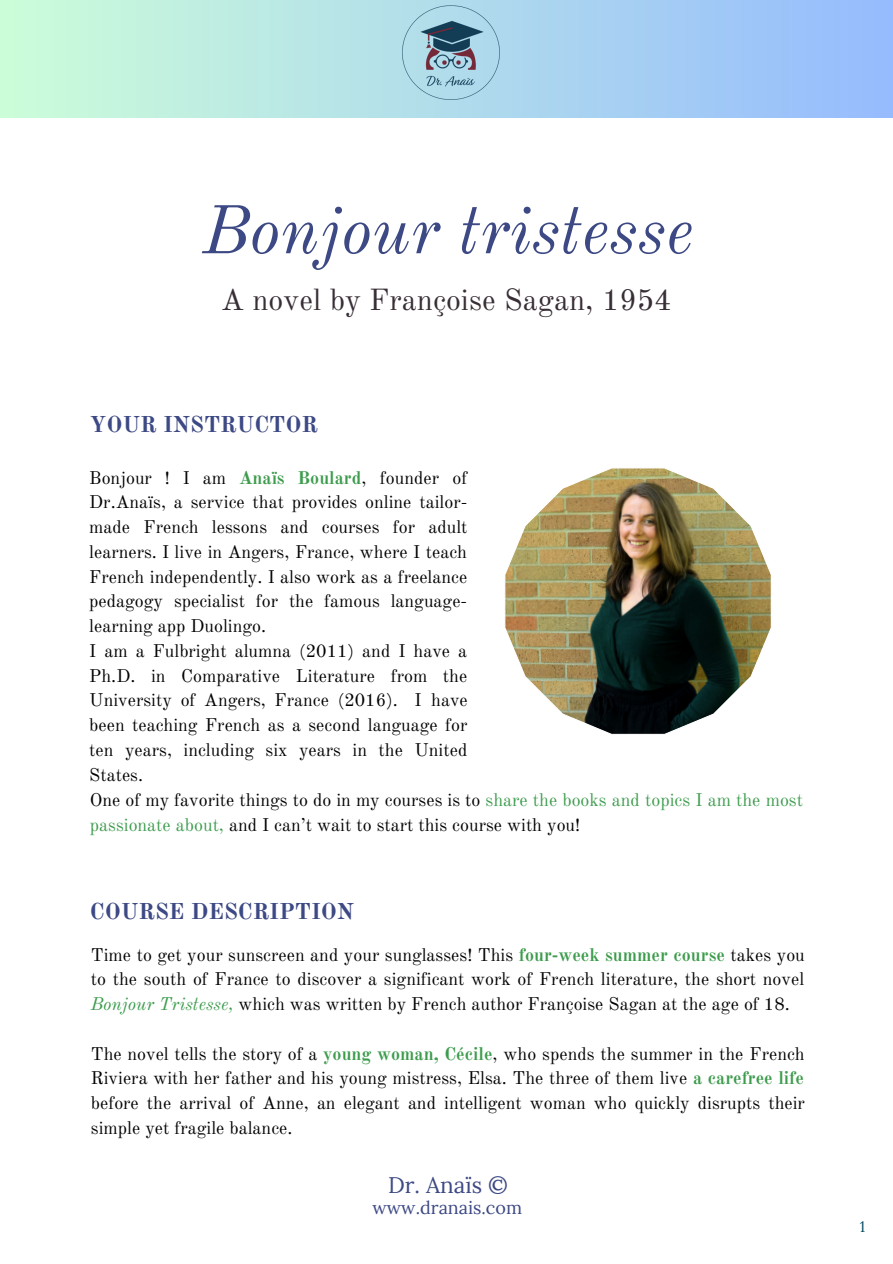
<style>
.page{position:relative;width:893px;height:1264px;background:#fff}
.page>*{position:absolute;margin:0;border:0;box-sizing:border-box;transform-origin:0 0}
.t1{font:italic 67.5px "Old Standard";color:#3d4984}
.t2{font:30px "Old Standard";color:#382e36}
.t3{font:700 22.5px "Old Standard";color:#3d4984}
.t4{font:22.5px "Lora";color:#3d4984}
.t5{font:18px/24.8px "Old Standard";color:#000;text-align:justify}
.t6{font:18px "Lora";color:#3d4984}
.t7{font:15px "Lora";color:#094d64}
.s1{font-weight:700;color:#3d9c4d}
.s2{color:#3d9c4d}
.s3{font-style:italic;color:#3d9c4d}
</style>
<div class="page">
<div style="left:0;top:0;width:892px;height:118px;background:linear-gradient(to right,#ccfdd9,#96bbfe)"></div>
<img style="left:395px;top:0;width:108px;height:104px">
<img style="left:505px;top:468px;width:266px;height:267px">
<p class="t1" style="left:202px;top:189px;width:492px">Bonjour tristesse</p>
<p class="t2" style="left:221px;top:281px;width:452px">A novel by Françoise Sagan, 1954</p>
<p class="t3" style="left:90px;top:410px;width:229px">YOUR INSTRUCTOR</p>
<p class="t5" style="left:89px;top:465px;width:380px">Bonjour ! I am <span class="s1">Anaïs Boulard</span>, founder of Dr.Anaïs, a service that provides online tailor&shy;made French lessons and courses for adult learners. I live in Angers, France, where I teach French independently. I also work as a freelance pedagogy specialist for the famous language&shy;learning app Duolingo.</p>
<p class="t5" style="left:89px;top:638px;width:380px">I am a Fulbright alumna (2011) and I have a Ph.D. in Comparative Literature from the University of Angers, France (2016). I have been teaching French as a second language for ten years, including six years in the United States.</p>
<p class="t5" style="left:90px;top:787px;width:714px">One of my favorite things to do in my courses is to <span class="s2">share the books and topics I am the most passionate about,</span> and I can’t wait to start this course with you!</p>
<p class="t3" style="left:90px;top:897px;width:266px">COURSE DESCRIPTION</p>
<p class="t5" style="left:91px;top:942px;width:715px">Time to get your sunscreen and your sunglasses! This <span class="s1">four-week summer course</span> takes you to the south of France to discover a significant work of French literature, the short novel <span class="s3">Bonjour Tristesse,</span> which was written by French author Françoise Sagan at the age of 18.</p>
<p class="t5" style="left:91px;top:1041px;width:715px">The novel tells the story of a <span class="s1">young woman, Cécile</span>, who spends the summer in the French Riviera with her father and his young mistress, Elsa. The three of them live <span class="s1">a carefree life </span>before the arrival of Anne, an elegant and intelligent woman who quickly disrupts their simple yet fragile balance.</p>
<p class="t4" style="left:388px;top:1170px;width:121px">Dr. Anaïs ©</p>
<p class="t6" style="left:372px;top:1195px;width:151px">www.dranais.com</p>
<p class="t7" style="left:859px;top:1216px;width:7px">1</p>
</div>
